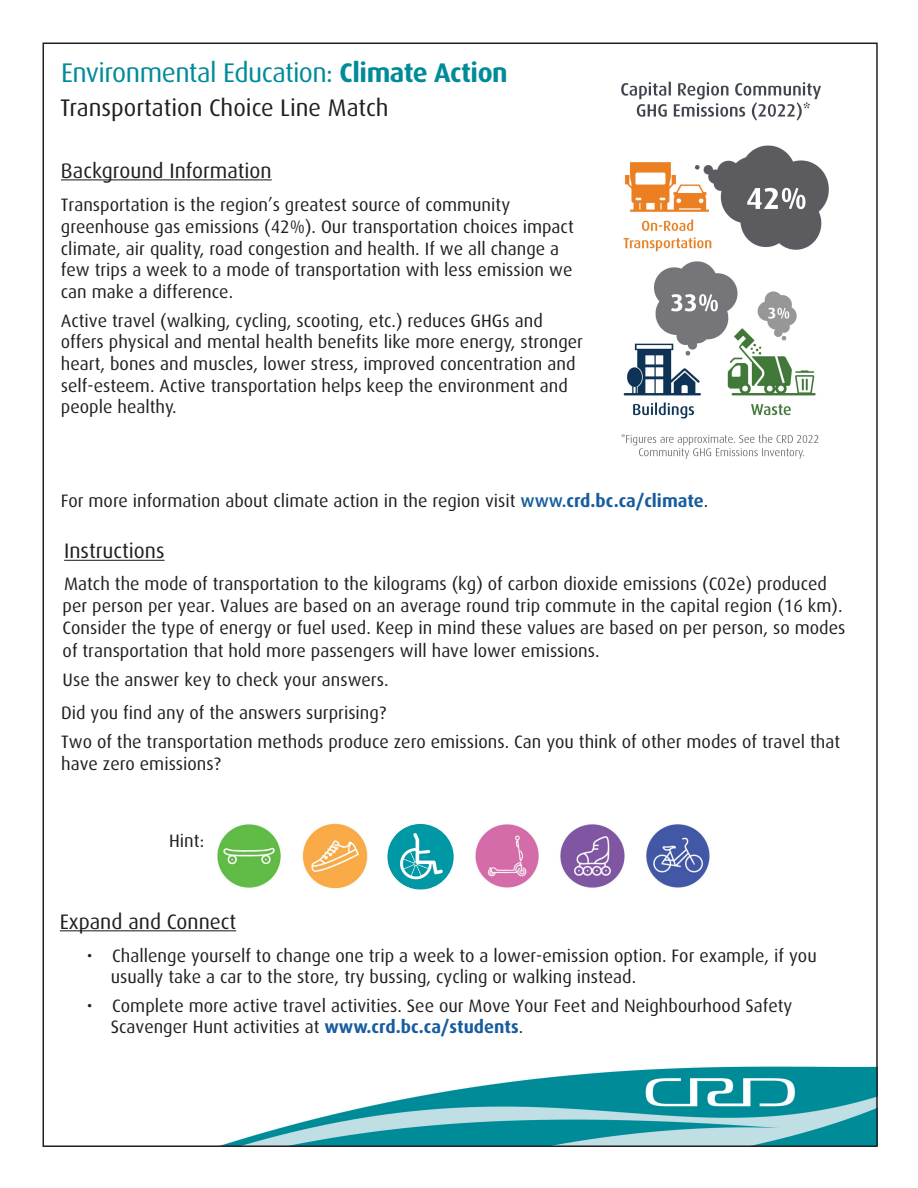
<style>
.page{position:relative;width:918px;height:1188px;background:#fff}
.page>*{position:absolute;margin:0;border:0;box-sizing:border-box;transform-origin:0 0}
.t1{font:27px "Dax OT";letter-spacing:-.02em;color:#008b98}
.t2{font:24px "Dax OT";color:#231f20}
.t3{font:21px "Dax OT";color:#231f20}
.t4{font:18px/21.6px "Dax OT";color:#231f20}
.s1{font-weight:700}
.s2{font-weight:500;color:#175d9e}
.s3{font-weight:700;color:#175d9e}
</style>
<div class="page">
<img style="left:226px;top:1066px;width:649px;height:78px">
<hr style="left:60px;top:930px;width:176px;height:1px;background:#231f20">
<hr style="left:64px;top:560px;width:101px;height:1px;background:#231f20">
<img style="left:217px;top:824px;width:64px;height:64px">
<img style="left:302px;top:823px;width:66px;height:67px">
<img style="left:475px;top:824px;width:64px;height:64px">
<img style="left:388px;top:825px;width:65px;height:64px">
<img style="left:560px;top:824px;width:66px;height:64px">
<img style="left:646px;top:824px;width:64px;height:64px">
<div style="left:378px;top:815px;width:85px;height:84px;border:9px solid #fff;border-radius:50%"></div>
<img style="left:621px;top:81px;width:208px;height:378px">
<p class="t1" style="left:61px;top:47px;width:448px">Environmental Education: <span class="s1">Climate Action</span></p>
<p class="t2" style="left:60px;top:85px;width:330px">Transportation Choice Line Match</p>
<p class="t3" style="left:61px;top:150px;width:212px">Background Information</p>
<p class="t4" style="left:61px;top:191px;width:514px">Transportation is the region’s greatest source of community greenhouse gas emissions (42%). Our transportation choices impact climate, air quality, road congestion and health. If we all change a few trips a week to a mode of transportation with less emission we can make a difference.</p>
<p class="t4" style="left:61px;top:307px;width:524px">Active travel (walking, cycling, scooting, etc.) reduces GHGs and offers physical and mental health benefits like more energy, stronger heart, bones and muscles, lower stress, improved concentration and self-esteem. Active transportation helps keep the environment and people healthy.</p>
<p class="t4" style="left:61px;top:487px;width:649px">For more information about climate action in the region visit <span class="s2">www.</span><span class="s3">crd.bc.ca/climate</span>.</p>
<p class="t3" style="left:64px;top:531px;width:102px">Instructions</p>
<p class="t4" style="left:63px;top:570px;width:784px;line-height:22px">Match the mode of transportation to the kilograms (kg) of carbon dioxide emissions (C02e) produced per person per year. Values are based on an average round trip commute in the capital region (16 km).<br>Consider the type of energy or fuel used. Keep in mind these values are based on per person, so modes of transportation that hold more passengers will have lower emissions.</p>
<p class="t4" style="left:61px;top:659px;width:329px;line-height:33.6px">Use the answer key to check your answers.<br>Did you find any of the answers surprising?</p>
<p class="t4" style="left:61px;top:728px;width:781px">Two of the transportation methods produce zero emissions. Can you think of other modes of travel that have zero emissions?</p>
<p class="t4" style="left:169px;top:827px;width:37px">Hint:</p>
<p class="t3" style="left:60px;top:901px;width:178px">Expand and Connect</p>
<p class="t4" style="left:111px;top:942px;width:707px;line-height:21px;text-indent:-24px">• Challenge yourself to change one trip a week to a lower-emission option. For example, if you usually take a car to the store, try bussing, cycling or walking instead.</p>
<p class="t4" style="left:111px;top:993px;width:683px;line-height:20.2px;text-indent:-24px">• Complete more active travel activities. See our Move Your Feet and Neighbourhood Safety<br>Scavenger Hunt activities at <span class="s3">www.crd.bc.ca/students</span>.</p>
</div>
